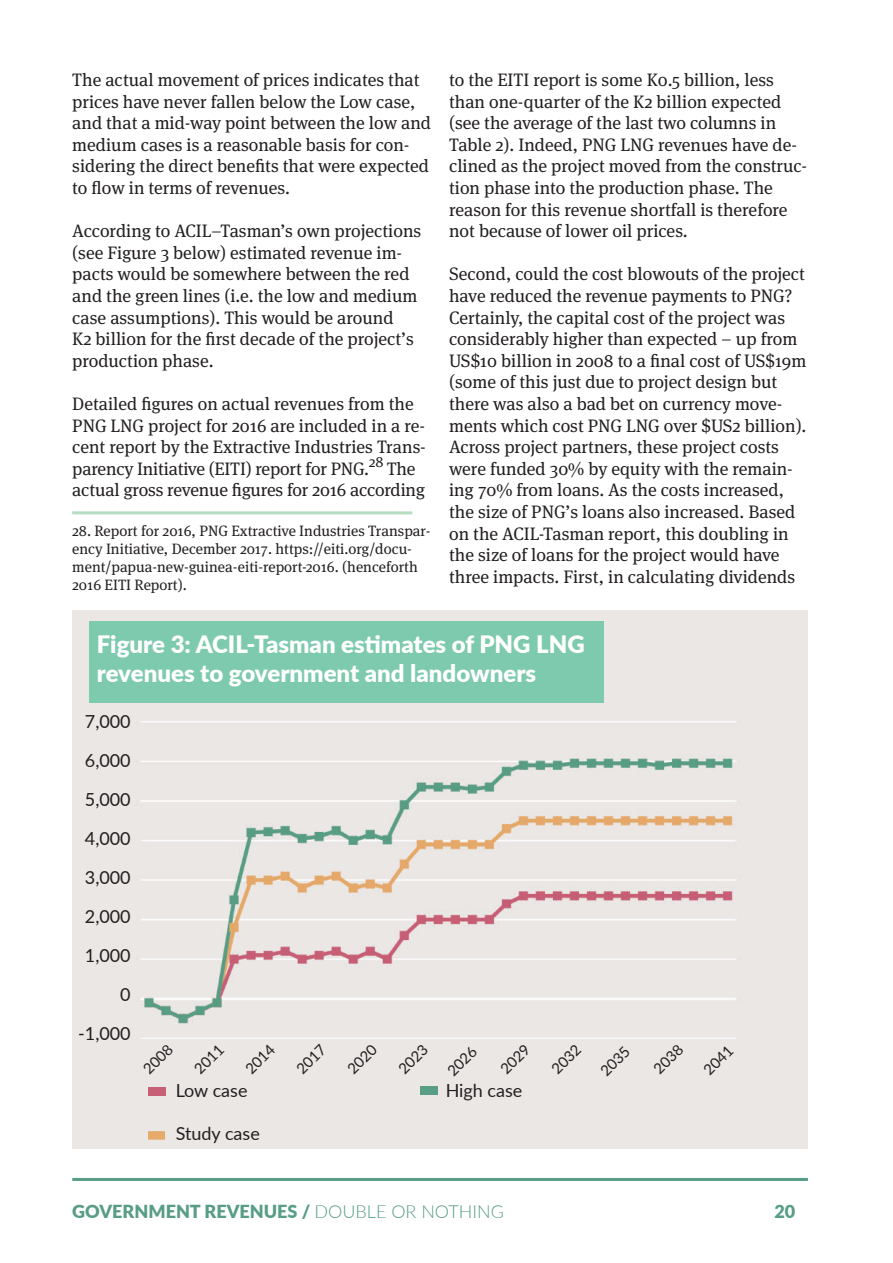
<style>
.page{position:relative;width:893px;height:1263px;background:#fff}
.page>*{position:absolute;margin:0;border:0;box-sizing:border-box;transform-origin:0 0}
.t1{font:900 24px/28.8px "Lato";color:#fff}
.t2{font:18px/21.6px "Meta Serif Pro";color:#231f20}
.t3{font:18px/39px "Lato";color:#231f20;text-align:right}
.t4{font:900 18px "Lato";color:#589d85}
.t5{font:15px/18px "Meta Serif Pro";color:#231f20}
.t6{font:15px "Lato";color:#231f20}
.s1{font-weight:300}
</style>
<div class="page">
<div style="left:72px;top:610px;width:736px;height:538px;background:#eae7e5"></div>
<div style="left:89px;top:621px;width:515px;height:82px;background:#7dcaae"></div>
<div style="left:148px;top:1131px;width:17px;height:9px;background:#e6aa6b;border:2px solid #e6aa6b"></div>
<div style="left:148px;top:1087px;width:17px;height:9px;background:#c75f76"></div>
<div style="left:421px;top:1086px;width:17px;height:9px;background:#589d85"></div>
<hr style="left:72px;top:1178px;width:736px;height:3px;background:#589d85">
<hr style="left:72px;top:511px;width:340px;height:3px;background:#b6ddc2">
<p class="t2" style="left:72px;top:68px;width:360px">The actual movement of prices indicates that prices have never fallen below the Low case, and that a mid-way point between the low and medium cases is a reasonable basis for con&shy;sidering the direct benefits that were expected to flow in terms of revenues.</p>
<p class="t2" style="left:72px;top:219px;width:350px">According to ACIL–Tasman’s own projections (see Figure 3 below) estimated revenue im&shy;pacts would be somewhere between the red and the green lines (i.e. the low and medium case assumptions). This would be around<br>K2 billion for the first decade of the project’s production phase.</p>
<p class="t2" style="left:72px;top:392px;width:355px">Detailed figures on actual revenues from the PNG LNG project for 2016 are included in a re&shy;cent report by the Extractive Industries Trans&shy;parency Initiative (EITI) report for PNG.<sup>28</sup> The actual gross revenue figures for 2016 according</p>
<p class="t5" style="left:72px;top:521px;width:360px">28. Report for 2016, PNG Extractive Industries Transpar&shy;ency Initiative, December 2017. https://eiti.org/docu&shy;ment/papua-new-guinea-eiti-report-2016. (henceforth 2016 EITI Report).</p>
<p class="t2" style="left:449px;top:68px;width:360px">to the EITI report is some K0.5 billion, less than one-quarter of the K2 billion expected (see the average of the last two columns in Table 2). Indeed, PNG LNG revenues have de&shy;clined as the project moved from the construc&shy;tion phase into the production phase. The reason for this revenue shortfall is therefore not because of lower oil prices.</p>
<p class="t2" style="left:449px;top:262px;width:359px">Second, could the cost blowouts of the project have reduced the revenue payments to PNG?<br>Certainly, the capital cost of the project was considerably higher than expected – up from US$10 billion in 2008 to a final cost of US$19m (some of this just due to project design but there was also a bad bet on currency move&shy;ments which cost PNG LNG over $US2 billion).<br>Across project partners, these project costs were funded 30% by equity with the remain&shy;ing 70% from loans. As the costs increased, the size of PNG’s loans also increased. Based on the ACIL-Tasman report, this doubling in the size of loans for the project would have three impacts. First, in calculating dividends</p>
<h1 class="t1" style="left:97px;top:629px;width:489px">Figure 3: ACIL-Tasman estimates of PNG LNG revenues to government and landowners</h1>
<p class="t3" style="left:78px;top:701px;width:54px">7,000<br>6,000<br>5,000<br>4,000<br>3,000<br>2,000<br>1,000<br>0 -1,000</p>
<p class="t6" style="left:138px;top:1064px;width:36px;rotate:-45deg">2008</p>
<p class="t6" style="left:189px;top:1064px;width:36px;rotate:-45deg">2011</p>
<p class="t6" style="left:240px;top:1064px;width:36px;rotate:-45deg">2014</p>
<p class="t6" style="left:291px;top:1064px;width:36px;rotate:-45deg">2017</p>
<p class="t6" style="left:342px;top:1064px;width:36px;rotate:-45deg">2020</p>
<p class="t6" style="left:393px;top:1064px;width:36px;rotate:-45deg">2023</p>
<p class="t6" style="left:442px;top:1066px;width:36px;rotate:-45deg">2026</p>
<p class="t6" style="left:495px;top:1064px;width:36px;rotate:-45deg">2029</p>
<p class="t6" style="left:546px;top:1064px;width:36px;rotate:-45deg">2032</p>
<p class="t6" style="left:595px;top:1066px;width:36px;rotate:-45deg">2035</p>
<p class="t6" style="left:648px;top:1064px;width:36px;rotate:-45deg">2038</p>
<p class="t6" style="left:698px;top:1065px;width:36px;rotate:-45deg">2041</p>
<p class="t3" style="left:176px;top:1070px;width:73px">Low case</p>
<p class="t3" style="left:446px;top:1070px;width:78px">High case</p>
<p class="t3" style="left:176px;top:1113px;width:86px">Study case</p>
<p class="t4" style="left:72px;top:1198px;width:433px">GOVERNMENT REVENUES / <span class="s1">DOUBLE OR NOTHING</span></p>
<p class="t4" style="left:774px;top:1198px;width:22px">20</p>
</div>
